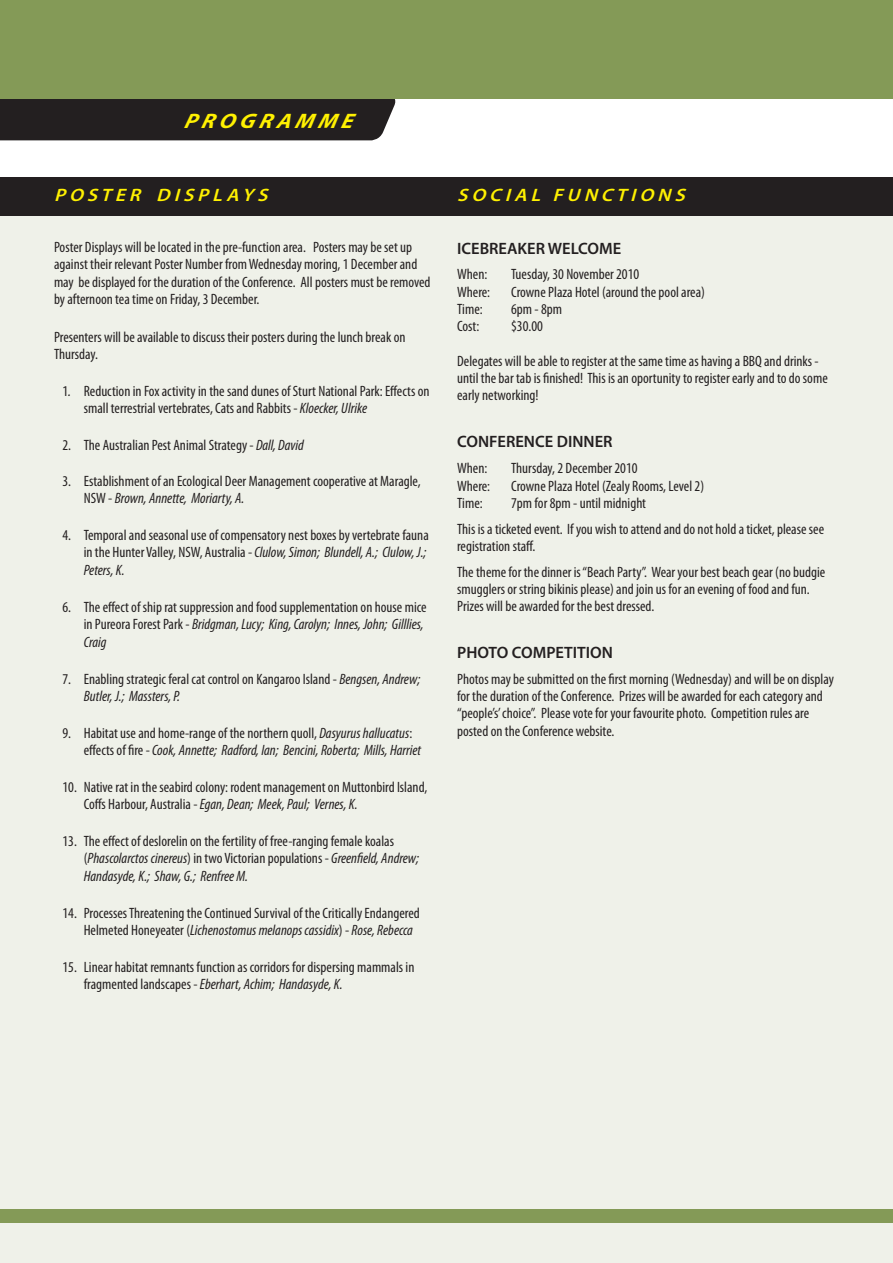
<style>
.page{position:relative;width:893px;height:1263px;background:#fff}
.page>*{position:absolute;margin:0;border:0;box-sizing:border-box;transform-origin:0 0}
.t1{font:italic 700 21px "Myriad Pro";color:#fff101;scale:1.09 1}
.t2{font:italic 600 18px "Myriad Pro";color:#fff101;scale:1.09 1}
.t3{font:600 16.5px "Myriad Pro";color:#231f20}
.t4{font:condensed 15px/17.2px "Myriad Pro";color:#231f20}
.t5{font:italic condensed 15px/17.2px "Myriad Pro";color:#231f20}
.s1{font-style:italic}
.s2{font-style:normal}
</style>
<div class="page">
<div style="left:0;top:99px;width:396px;height:41px;background:#231f20"></div>
<div style="left:0;top:200px;width:893px;height:1063px;background:#eff1e9"></div>
<div style="left:0;top:0;width:893px;height:99px;background:#849a57"></div>
<div style="left:0;top:178px;width:893px;height:38px;background:#231f20"></div>
<div style="left:0;top:1209px;width:893px;height:14px;background:#849a57"></div>
<h1 class="t1" style="left:184px;top:108px;width:162px">PR O G R A M M E</h1>
<p class="t2" style="left:54px;top:184px;width:203px">P O STER D ISP LA Y S</p>
<p class="t4" style="left:54px;top:238px;width:378px">Poster Displays will be located in the pre-function area. Posters may be set up against their relevant Poster Number from Wednesday moring, 1 December and may be displayed for the duration of the Conference. All posters must be removed by afternoon tea time on Friday, 3 December.</p>
<p class="t4" style="left:54px;top:328px;width:353px">Presenters will be available to discuss their posters during the lunch break on<br>Thursday.</p>
<p class="t4" style="left:84px;top:382px;width:347px;text-indent:-21px">1<span class="s1">.</span> Reduction in Fox activity in the sand dunes of Sturt National Park: Effects on small terrestrial vertebrates, Cats and Rabbits - <span class="s1">Kloecker, Ulrike</span></p>
<p class="t4" style="left:63px;top:436px;width:243px">2. The Australian Pest Animal Strategy - <span class="s1">Dall, David</span></p>
<p class="t4" style="left:84px;top:472px;width:339px;text-indent:-21px">3. Establishment of an Ecological Deer Management cooperative at Maragle,<br>NSW - <span class="s1">Brown, Annette, Moriarty, A.</span></p>
<p class="t4" style="left:84px;top:526px;width:347px;text-indent:-21px">4. Temporal and seasonal use of compensatory nest boxes by vertebrate fauna in the Hunter Valley, NSW, Australia - <span class="s1">Clulow, Simon; Blundell, A.; Clulow, J.;<br>Peters, K.</span></p>
<p class="t4" style="left:84px;top:598px;width:344px;text-indent:-21px">6. The effect of ship rat suppression and food supplementation on house mice in Pureora Forest Park - <span class="s1">Bridgman, Lucy; King, Carolyn; Innes, John; Gilllies,<br>Craig</span></p>
<p class="t4" style="left:84px;top:670px;width:338px;text-indent:-21px">7. Enabling strategic feral cat control on Kangaroo Island - <span class="s1">Bengsen, Andrew;<br>Butler, J.; Massters, P.</span></p>
<p class="t5" style="left:84px;top:724px;width:339px;text-indent:-21px"><span class="s2">9. Habitat use and home-range of the northern quoll,</span> Dasyurus hallucatus<span class="s2">: effects of fire -</span> Cook, Annette; Radford, Ian; Bencini, Roberta; Mills, Harriet</p>
<p class="t4" style="left:84px;top:778px;width:345px;text-indent:-21px">10. Native rat in the seabird colony: rodent management on Muttonbird Island,<br>Coffs Harbour, Australia - <span class="s1">Egan, Dean; Meek, Paul; Vernes, K.</span></p>
<p class="t4" style="left:84px;top:832px;width:337px;text-indent:-21px">13. The effect of deslorelin on the fertility of free-ranging female koalas (<span class="s1">Phascolarctos cinereus</span>) in two Victorian populations - <span class="s1">Greenfield, Andrew;<br>Handasyde, K.; Shaw, G.; Renfree M.</span></p>
<p class="t4" style="left:84px;top:904px;width:337px;text-indent:-21px">14. Processes Threatening the Continued Survival of the Critically Endangered<br>Helmeted Honeyeater (<span class="s1">Lichenostomus melanops cassidix</span>) - <span class="s1">Rose, Rebecca</span></p>
<p class="t4" style="left:84px;top:958px;width:332px;text-indent:-21px">15. Linear habitat remnants function as corridors for dispersing mammals in fragmented landscapes - <span class="s1">Eberhart, Achim; Handasyde, K.</span></p>
<p class="t2" style="left:457px;top:183px;width:216px">SO C IA L FU N C TIO N S</p>
<p class="t3" style="left:457px;top:238px;width:166px">ICEBREAKER WELCOME</p>
<p class="t4" style="left:457px;top:266px;width:32px">When:</p>
<p class="t4" style="left:511px;top:266px;width:130px">Tuesday, 30 November 2010</p>
<p class="t4" style="left:457px;top:283px;width:35px">Where:</p>
<p class="t4" style="left:511px;top:283px;width:195px">Crowne Plaza Hotel (around the pool area)</p>
<p class="t4" style="left:457px;top:300px;width:27px">Time:</p>
<p class="t4" style="left:511px;top:300px;width:53px">6pm - 8pm</p>
<p class="t4" style="left:457px;top:317px;width:24px">Cost:</p>
<p class="t4" style="left:511px;top:317px;width:33px">$30.00</p>
<p class="t4" style="left:457px;top:352px;width:372px">Delegates will be able to register at the same time as having a BBQ and drinks - until the bar tab is finished! This is an oportunity to register early and to do some early networking!</p>
<p class="t3" style="left:457px;top:431px;width:157px">CONFERENCE DINNER</p>
<p class="t4" style="left:457px;top:459px;width:32px">When:</p>
<p class="t4" style="left:511px;top:459px;width:128px">Thursday, 2 December 2010</p>
<p class="t4" style="left:457px;top:477px;width:35px">Where:</p>
<p class="t4" style="left:511px;top:477px;width:195px">Crowne Plaza Hotel (Zealy Rooms, Level 2)</p>
<p class="t4" style="left:457px;top:494px;width:27px">Time:</p>
<p class="t4" style="left:457px;top:490px;width:368px;line-height:25.8px;text-indent:54px">7pm for 8pm - until midnight<br>This is a ticketed event. If you wish to attend and do not hold a ticket, please see</p>
<p class="t4" style="left:457px;top:533px;width:370px;line-height:25.8px">registration staff.<br>The theme for the dinner is “Beach Party”. Wear your best beach gear (no budgie</p>
<p class="t4" style="left:457px;top:580px;width:354px">smugglers or string bikinis please) and join us for an evening of food and fun.<br>Prizes will be awarded for the best dressed.</p>
<p class="t3" style="left:457px;top:642px;width:157px">PHOTO COMPETITION</p>
<p class="t4" style="left:457px;top:670px;width:378px">Photos may be submitted on the first morning (Wednesday) and will be on display for the duration of the Conference. Prizes will be awarded for each category and “people’s’ choice”. Please vote for your favourite photo. Competition rules are posted on the Conference website.</p>
</div>
